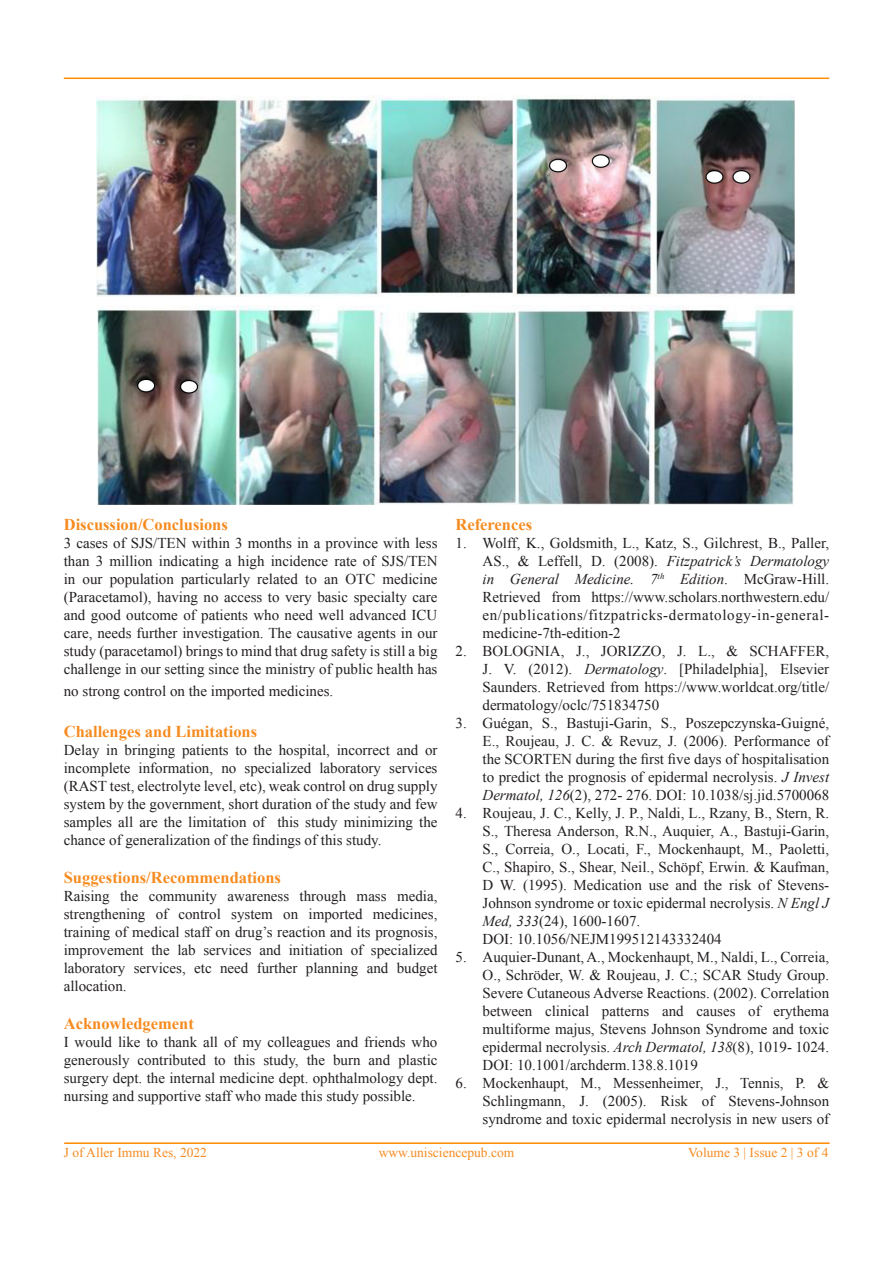
<style>
.page{position:relative;width:893px;height:1263px;background:#fff}
.page>*{position:absolute;margin:0;border:0;box-sizing:border-box;transform-origin:0 0}
.t1{font:700 16.5px "Times New Roman";color:#f68b1f}
.t2{font:15px/18px "Times New Roman";color:#231f20;text-align:justify}
.t3{font:13.5px "Times New Roman";color:#f68b21}
.s1{font-style:italic}
</style>
<div class="page">
<hr style="left:64px;top:1142px;width:766px;height:2px;background:#ff8b01">
<hr style="left:64px;top:78px;width:765px;height:1px;background:#ff8b01">
<img style="left:96px;top:96px;width:699px;height:201px">
<img style="left:98px;top:305px;width:695px;height:199px">
<p class="t1" style="left:64px;top:513px;width:166px">Discussion/Conclusions</p>
<p class="t2" style="left:64px;top:534px;width:375px">3 cases of SJS/TEN within 3 months in a province with less than 3 million indicating a high incidence rate of SJS/TEN in our population particularly related to an OTC medicine (Paracetamol), having no access to very basic specialty care and good outcome of patients who need well advanced ICU care, needs further investigation. The causative agents in our study (paracetamol) brings to mind that drug safety is still a big challenge in our setting since the ministry of public health has</p>
<p class="t2" style="left:64px;top:681px;width:271px">no strong control on the imported medicines.</p>
<p class="t1" style="left:64px;top:720px;width:195px">Challenges and Limitations</p>
<p class="t2" style="left:64px;top:741px;width:375px">Delay in bringing patients to the hospital, incorrect and or incomplete information, no specialized laboratory services (RAST test, electrolyte level, etc), weak control on drug supply</p>
<p class="t2" style="left:64px;top:795px;width:375px">system by the government, short duration of the study and few samples all are the limitation of this study minimizing the chance of generalization of the findings of this study.</p>
<p class="t1" style="left:64px;top:866px;width:219px">Suggestions/Recommendations</p>
<p class="t2" style="left:64px;top:887px;width:375px">Raising the community awareness through mass media, strengthening of control system on imported medicines, training of medical staff on drug’s reaction and its prognosis, improvement the lab services and initiation of specialized laboratory services, etc need further planning and budget allocation.</p>
<p class="t1" style="left:64px;top:1012px;width:132px">Acknowledgement</p>
<p class="t2" style="left:64px;top:1032px;width:375px">I would like to thank all of my colleagues and friends who generously contributed to this study, the burn and plastic surgery dept. the internal medicine dept. ophthalmology dept. nursing and supportive staff who made this study possible.</p>
<p class="t1" style="left:455px;top:513px;width:78px">References</p>
<p class="t2" style="left:482px;top:534px;width:348px;text-indent:-27px">1. Wolff, K., Goldsmith, L., Katz, S., Gilchrest, B., Paller, AS., &amp; Leffell, D. (2008). <span class="s1">Fitzpatrick’s Dermatology in General Medicine. 7</span><sup>th</sup> <span class="s1">Edition</span>. McGraw-Hill.<br>Retrieved from https://www.scholars.northwestern.edu/ en/publications/fitzpatricks-dermatology-in-general&shy;medicine-7th-edition-2</p>
<p class="t2" style="left:482px;top:642px;width:348px;text-indent:-27px">2. BOLOGNIA, J., JORIZZO, J. L., &amp; SCHAFFER, J. V. (2012). <span class="s1">Dermatology</span>. [Philadelphia], Elsevier Saunders. Retrieved from https://www.worldcat.org/title/ dermatology/oclc/751834750</p>
<p class="t2" style="left:482px;top:714px;width:348px;text-indent:-27px">3. Guégan, S., Bastuji-Garin, S., Poszepczynska-Guigné, E., Roujeau, J. C. &amp; Revuz, J. (2006). Performance of the SCORTEN during the first five days of hospitalisation to predict the prognosis of epidermal necrolysis. <span class="s1">J Invest Dermatol, 126</span>(2), 272- 276. DOI: 10.1038/sj.jid.5700068</p>
<p class="t2" style="left:482px;top:804px;width:348px;text-align:left;text-indent:-27px">4. Roujeau, J. C., Kelly, J. P., Naldi, L., Rzany, B., Stern, R.<br>S., Theresa Anderson, R.N., Auquier, A., Bastuji-Garin, S., Correia, O., Locati, F., Mockenhaupt, M., Paoletti, C., Shapiro, S., Shear, Neil., Schöpf, Erwin. &amp; Kaufman, D W. (1995). Medication use and the risk of Stevens-Johnson syndrome or toxic epidermal necrolysis. <span class="s1">N Engl J Med, 333</span>(24), 1600-1607.<br>DOI: 10.1056/NEJM199512143332404</p>
<p class="t2" style="left:482px;top:948px;width:348px;text-indent:-27px">5. Auquier-Dunant, A., Mockenhaupt, M., Naldi, L., Correia, O., Schröder, W. &amp; Roujeau, J. C.; SCAR Study Group.<br>Severe Cutaneous Adverse Reactions. (2002). Correlation between clinical patterns and causes of erythema multiforme majus, Stevens Johnson Syndrome and toxic epidermal necrolysis. <span class="s1">Arch Dermatol, 138</span>(8), 1019- 1024.<br>DOI: 10.1001/archderm.138.8.1019</p>
<p class="t2" style="left:482px;top:1074px;width:348px;text-indent:-27px">6. Mockenhaupt, M., Messenheimer, J., Tennis, P. &amp; Schlingmann, J. (2005). Risk of Stevens-Johnson syndrome and toxic epidermal necrolysis in new users of</p>
<p class="t3" style="left:64px;top:1143px;width:145px">J of Aller Immu Res, 2022</p>
<p class="t3" style="left:379px;top:1143px;width:137px">www.unisciencepub.com</p>
<p class="t3" style="left:688px;top:1143px;width:142px">Volume 3 | Issue 2 | 3 of 4</p>
</div>
